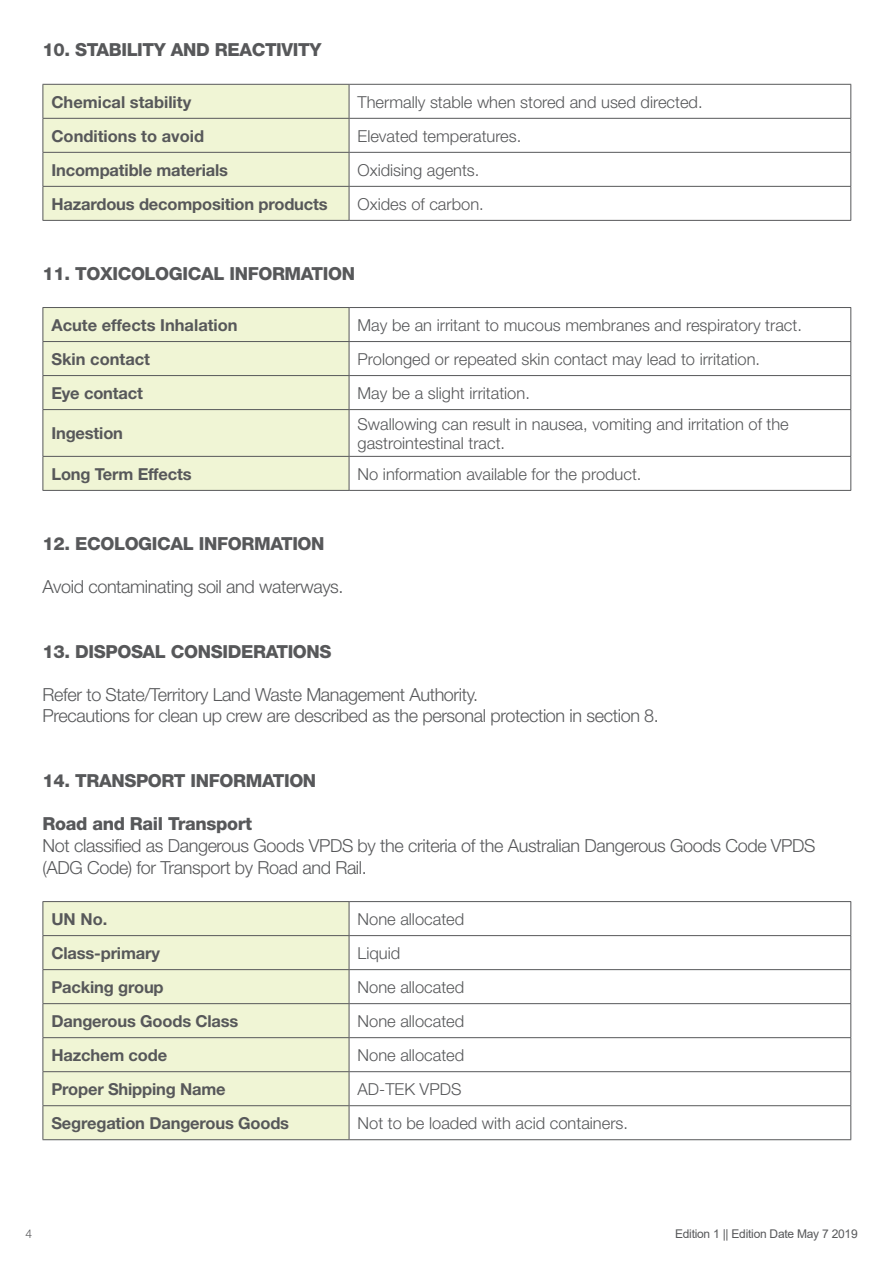
<style>
.page{position:relative;width:893px;height:1263px;background:#fff}
.page>*{position:absolute;margin:0;border:0;box-sizing:border-box;transform-origin:0 0}
.t1{font:300 18px/21.6px "Helvetica Neue LT";letter-spacing:-.02em;color:#57585a}
.t2{font:800 18px "Helvetica Neue LT";letter-spacing:-.02em;color:#57585a}
.t3{font:300 16.5px/19.8px "Helvetica Neue LT";color:#57585a}
.t4{font:700 16.5px "Helvetica Neue LT";letter-spacing:-.01em;color:#57585a}
.t5{font:12px "Arial";letter-spacing:-.02em;color:#57585a}
.t6{font:300 12px "Helvetica Neue LT";color:#57585a}
</style>
<div class="page">
<div style="left:44px;top:85px;width:305px;height:135px;background:#f0f5d5"></div>
<hr style="left:43px;top:85px;width:1px;height:33px;background:#57585a">
<hr style="left:43px;top:119px;width:1px;height:33px;background:#57585a">
<hr style="left:43px;top:153px;width:1px;height:33px;background:#57585a">
<hr style="left:43px;top:187px;width:1px;height:33px;background:#57585a">
<hr style="left:43px;top:84px;width:306px;height:1px;background:#57585a">
<hr style="left:43px;top:118px;width:306px;height:1px;background:#57585a">
<hr style="left:43px;top:152px;width:306px;height:1px;background:#57585a">
<hr style="left:43px;top:186px;width:306px;height:1px;background:#57585a">
<hr style="left:349px;top:85px;width:1px;height:33px;background:#57585a">
<hr style="left:349px;top:119px;width:1px;height:33px;background:#57585a">
<hr style="left:349px;top:153px;width:1px;height:33px;background:#57585a">
<hr style="left:349px;top:187px;width:1px;height:33px;background:#57585a">
<hr style="left:349px;top:84px;width:502px;height:1px;background:#57585a">
<hr style="left:850px;top:85px;width:1px;height:33px;background:#57585a">
<hr style="left:850px;top:119px;width:1px;height:33px;background:#57585a">
<hr style="left:850px;top:153px;width:1px;height:33px;background:#57585a">
<hr style="left:850px;top:187px;width:1px;height:33px;background:#57585a">
<hr style="left:349px;top:118px;width:502px;height:1px;background:#57585a">
<hr style="left:349px;top:152px;width:502px;height:1px;background:#57585a">
<hr style="left:349px;top:186px;width:502px;height:1px;background:#57585a">
<hr style="left:43px;top:220px;width:306px;height:1px;background:#57585a">
<hr style="left:349px;top:220px;width:502px;height:1px;background:#57585a">
<div style="left:44px;top:308px;width:305px;height:182px;background:#f0f5d5"></div>
<hr style="left:43px;top:308px;width:1px;height:33px;background:#57585a">
<hr style="left:43px;top:342px;width:1px;height:33px;background:#57585a">
<hr style="left:43px;top:307px;width:306px;height:1px;background:#57585a">
<hr style="left:43px;top:341px;width:306px;height:1px;background:#57585a">
<hr style="left:349px;top:308px;width:1px;height:33px;background:#57585a">
<hr style="left:349px;top:342px;width:1px;height:33px;background:#57585a">
<hr style="left:349px;top:307px;width:502px;height:1px;background:#57585a">
<hr style="left:850px;top:308px;width:1px;height:33px;background:#57585a">
<hr style="left:850px;top:342px;width:1px;height:33px;background:#57585a">
<hr style="left:349px;top:341px;width:502px;height:1px;background:#57585a">
<hr style="left:43px;top:376px;width:1px;height:33px;background:#57585a">
<hr style="left:43px;top:375px;width:306px;height:1px;background:#57585a">
<hr style="left:349px;top:376px;width:1px;height:33px;background:#57585a">
<hr style="left:349px;top:375px;width:502px;height:1px;background:#57585a">
<hr style="left:850px;top:376px;width:1px;height:33px;background:#57585a">
<hr style="left:43px;top:410px;width:1px;height:46px;background:#57585a">
<hr style="left:43px;top:409px;width:306px;height:1px;background:#57585a">
<hr style="left:349px;top:410px;width:1px;height:46px;background:#57585a">
<hr style="left:349px;top:409px;width:502px;height:1px;background:#57585a">
<hr style="left:850px;top:410px;width:1px;height:46px;background:#57585a">
<hr style="left:43px;top:457px;width:1px;height:33px;background:#57585a">
<hr style="left:43px;top:456px;width:306px;height:1px;background:#57585a">
<hr style="left:43px;top:490px;width:306px;height:1px;background:#57585a">
<hr style="left:349px;top:457px;width:1px;height:33px;background:#57585a">
<hr style="left:349px;top:456px;width:502px;height:1px;background:#57585a">
<hr style="left:349px;top:490px;width:502px;height:1px;background:#57585a">
<hr style="left:850px;top:457px;width:1px;height:33px;background:#57585a">
<div style="left:44px;top:902px;width:305px;height:237px;background:#f0f5d5"></div>
<hr style="left:43px;top:902px;width:1px;height:33px;background:#57585a">
<hr style="left:43px;top:901px;width:306px;height:1px;background:#57585a">
<hr style="left:349px;top:902px;width:1px;height:33px;background:#57585a">
<hr style="left:349px;top:901px;width:502px;height:1px;background:#57585a">
<hr style="left:850px;top:902px;width:1px;height:33px;background:#57585a">
<hr style="left:43px;top:936px;width:1px;height:33px;background:#57585a">
<hr style="left:43px;top:935px;width:306px;height:1px;background:#57585a">
<hr style="left:349px;top:936px;width:1px;height:33px;background:#57585a">
<hr style="left:349px;top:935px;width:502px;height:1px;background:#57585a">
<hr style="left:850px;top:936px;width:1px;height:33px;background:#57585a">
<hr style="left:43px;top:970px;width:1px;height:33px;background:#57585a">
<hr style="left:43px;top:969px;width:306px;height:1px;background:#57585a">
<hr style="left:349px;top:970px;width:1px;height:33px;background:#57585a">
<hr style="left:349px;top:969px;width:502px;height:1px;background:#57585a">
<hr style="left:850px;top:970px;width:1px;height:33px;background:#57585a">
<hr style="left:43px;top:1004px;width:1px;height:33px;background:#57585a">
<hr style="left:43px;top:1003px;width:306px;height:1px;background:#57585a">
<hr style="left:349px;top:1004px;width:1px;height:33px;background:#57585a">
<hr style="left:349px;top:1003px;width:502px;height:1px;background:#57585a">
<hr style="left:850px;top:1004px;width:1px;height:33px;background:#57585a">
<hr style="left:43px;top:1038px;width:1px;height:33px;background:#57585a">
<hr style="left:43px;top:1037px;width:306px;height:1px;background:#57585a">
<hr style="left:349px;top:1038px;width:1px;height:33px;background:#57585a">
<hr style="left:349px;top:1037px;width:502px;height:1px;background:#57585a">
<hr style="left:850px;top:1038px;width:1px;height:33px;background:#57585a">
<hr style="left:43px;top:1072px;width:1px;height:33px;background:#57585a">
<hr style="left:43px;top:1071px;width:306px;height:1px;background:#57585a">
<hr style="left:349px;top:1072px;width:1px;height:33px;background:#57585a">
<hr style="left:349px;top:1071px;width:502px;height:1px;background:#57585a">
<hr style="left:850px;top:1072px;width:1px;height:33px;background:#57585a">
<hr style="left:43px;top:1106px;width:1px;height:33px;background:#57585a">
<hr style="left:43px;top:1105px;width:306px;height:1px;background:#57585a">
<hr style="left:43px;top:1139px;width:306px;height:1px;background:#57585a">
<hr style="left:349px;top:1106px;width:1px;height:33px;background:#57585a">
<hr style="left:349px;top:1105px;width:502px;height:1px;background:#57585a">
<hr style="left:349px;top:1139px;width:502px;height:1px;background:#57585a">
<hr style="left:850px;top:1106px;width:1px;height:33px;background:#57585a">
<p class="t2" style="left:43px;top:39px;width:281px">10. STABILITY AND REACTIVITY</p>
<p class="t4" style="left:51px;top:92px;width:141px">Chemical stability</p>
<p class="t3" style="left:358px;top:92px;width:347px">Thermally stable when stored and used directed.</p>
<p class="t4" style="left:51px;top:126px;width:154px">Conditions to avoid</p>
<p class="t3" style="left:358px;top:126px;width:165px">Elevated temperatures.</p>
<p class="t4" style="left:51px;top:160px;width:178px">Incompatible materials</p>
<p class="t3" style="left:358px;top:160px;width:123px">Oxidising agents.</p>
<p class="t4" style="left:51px;top:194px;width:278px">Hazardous decomposition products</p>
<p class="t3" style="left:358px;top:194px;width:128px">Oxides of carbon.</p>
<p class="t2" style="left:43px;top:262px;width:314px">11. TOXICOLOGICAL INFORMATION</p>
<p class="t4" style="left:51px;top:315px;width:188px">Acute effects Inhalation</p>
<p class="t3" style="left:358px;top:315px;width:446px">May be an irritant to mucous membranes and respiratory tract.</p>
<p class="t4" style="left:51px;top:349px;width:100px">Skin contact</p>
<p class="t3" style="left:358px;top:349px;width:404px">Prolonged or repeated skin contact may lead to irritation.</p>
<p class="t4" style="left:51px;top:383px;width:93px">Eye contact</p>
<p class="t3" style="left:358px;top:383px;width:174px">May be a slight irritation.</p>
<p class="t4" style="left:51px;top:423px;width:73px">Ingestion</p>
<p class="t3" style="left:358px;top:413px;width:433px">Swallowing can result in nausea, vomiting and irritation of the gastrointestinal tract.</p>
<p class="t4" style="left:51px;top:464px;width:142px">Long Term Effects</p>
<p class="t3" style="left:358px;top:464px;width:285px">No information available for the product.</p>
<p class="t2" style="left:43px;top:532px;width:284px">12. ECOLOGICAL INFORMATION</p>
<p class="t1" style="left:43px;top:575px;width:303px">Avoid contaminating soil and waterways.</p>
<p class="t2" style="left:43px;top:640px;width:291px">13. DISPOSAL CONSIDERATIONS</p>
<p class="t1" style="left:43px;top:683px;width:437px">Refer to State/Territory Land Waste Management Authority.</p>
<p class="t1" style="left:43px;top:705px;width:618px">Precautions for clean up crew are described as the personal protection in section 8.</p>
<p class="t2" style="left:43px;top:770px;width:275px">14. TRANSPORT INFORMATION</p>
<p class="t2" style="left:43px;top:813px;width:211px">Road and Rail Transport</p>
<p class="t1" style="left:43px;top:834px;width:775px">Not classified as Dangerous Goods VPDS by the criteria of the Australian Dangerous Goods Code VPDS (ADG Code) for Transport by Road and Rail.</p>
<p class="t4" style="left:51px;top:909px;width:57px">UN No.</p>
<p class="t3" style="left:358px;top:909px;width:108px">None allocated</p>
<p class="t4" style="left:51px;top:943px;width:110px">Class-primary</p>
<p class="t3" style="left:358px;top:943px;width:44px">Liquid</p>
<p class="t4" style="left:51px;top:977px;width:114px">Packing group</p>
<p class="t3" style="left:358px;top:977px;width:108px">None allocated</p>
<p class="t4" style="left:51px;top:1011px;width:189px">Dangerous Goods Class</p>
<p class="t3" style="left:358px;top:1011px;width:108px">None allocated</p>
<p class="t4" style="left:51px;top:1045px;width:117px">Hazchem code</p>
<p class="t3" style="left:358px;top:1045px;width:108px">None allocated</p>
<p class="t4" style="left:51px;top:1079px;width:176px">Proper Shipping Name</p>
<p class="t3" style="left:358px;top:1079px;width:105px">AD-TEK VPDS</p>
<p class="t4" style="left:51px;top:1113px;width:239px">Segregation Dangerous Goods</p>
<p class="t3" style="left:358px;top:1113px;width:272px">Not to be loaded with acid containers.</p>
<p class="t6" style="left:26px;top:1227px;width:8px">4</p>
<p class="t5" style="left:675px;top:1226px;width:184px">Edition 1 || Edition Date May 7 2019</p>
</div>
